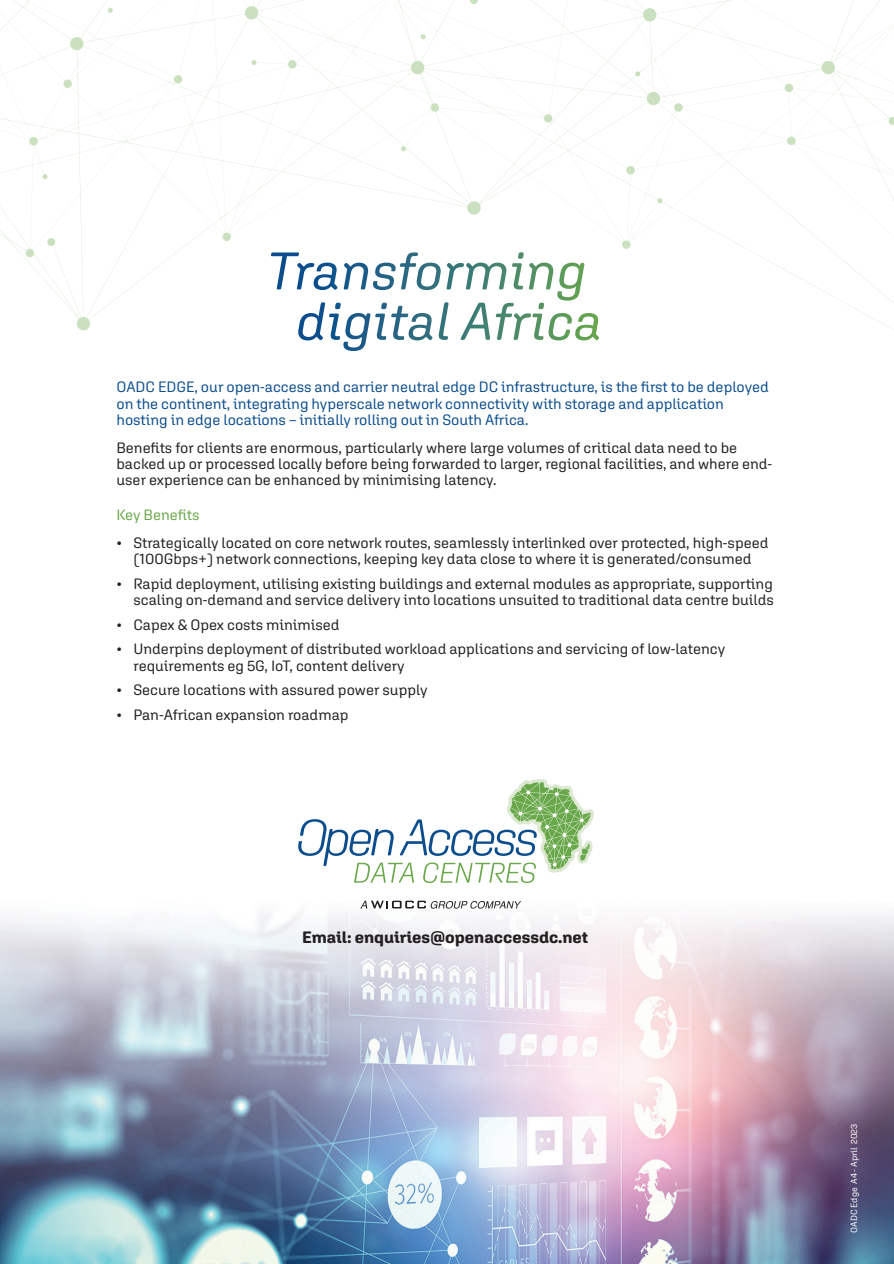
<style>
.page{position:relative;width:894px;height:1264px;background:#fff}
.page>*{position:absolute;margin:0;border:0;box-sizing:border-box;transform-origin:0 0}
.t1{font:700 16.5px "Aglet Sans";color:#231f20}
.t2{font:15px/16.2px "Aglet Sans";color:#231f20}
.t3{font:15px/16.2px "Aglet Sans";color:#0b4d8d}
.t4{font:15px "Aglet Sans";color:#69a84a}
.t5{font:9px "Aglet Sans";color:#fff}
</style>
<div class="page">
<img style="left:0;top:900px;width:894px;height:364px">
<svg style="left:0;top:0;width:894px;height:351px"></svg>
<svg style="left:271px;top:252px;width:313px;height:49px"></svg>
<svg style="left:298px;top:779px;width:296px;height:104px"></svg>
<svg style="left:360px;top:901px;width:161px;height:8px"></svg>
<p class="t3" style="left:116px;top:379px;width:654px">OADC EDGE, our open-access and carrier neutral edge DC infrastructure, is the first to be deployed on the continent, integrating hyperscale network connectivity with storage and application hosting in edge locations – initially rolling out in South Africa.</p>
<p class="t2" style="left:116px;top:439px;width:657px">Benefits for clients are enormous, particularly where large volumes of critical data need to be backed up or processed locally before being forwarded to larger, regional facilities, and where end&shy;user experience can be enhanced by minimising latency.</p>
<p class="t4" style="left:116px;top:506px;width:85px">Key Benefits</p>
<p class="t2" style="left:116px;top:534px;width:653px;text-align:center">• Strategically located on core network routes, seamlessly interlinked over protected, high-speed (100Gbps+) network connections, keeping key data close to where it is generated/consumed</p>
<p class="t2" style="left:116px;top:575px;width:659px;text-align:right">• Rapid deployment, utilising existing buildings and external modules as appropriate, supporting scaling on-demand and service delivery into locations unsuited to traditional data centre builds</p>
<p class="t2" style="left:116px;top:616px;width:225px">• Capex &amp; Opex costs minimised</p>
<p class="t2" style="left:133px;top:641px;width:593px;text-indent:-17px">• Underpins deployment of distributed workload applications and servicing of low-latency requirements eg 5G, IoT, content delivery</p>
<p class="t2" style="left:116px;top:682px;width:313px">• Secure locations with assured power supply</p>
<p class="t2" style="left:116px;top:706px;width:234px">• Pan-African expansion roadmap</p>
<p class="t1" style="left:302px;top:927px;width:287px">Email: enquiries@openaccessdc.net</p>
<p class="t5" style="left:849px;top:1232px;width:110px;rotate:-90deg">OADC Edge A4 - April 2023</p>
</div>
